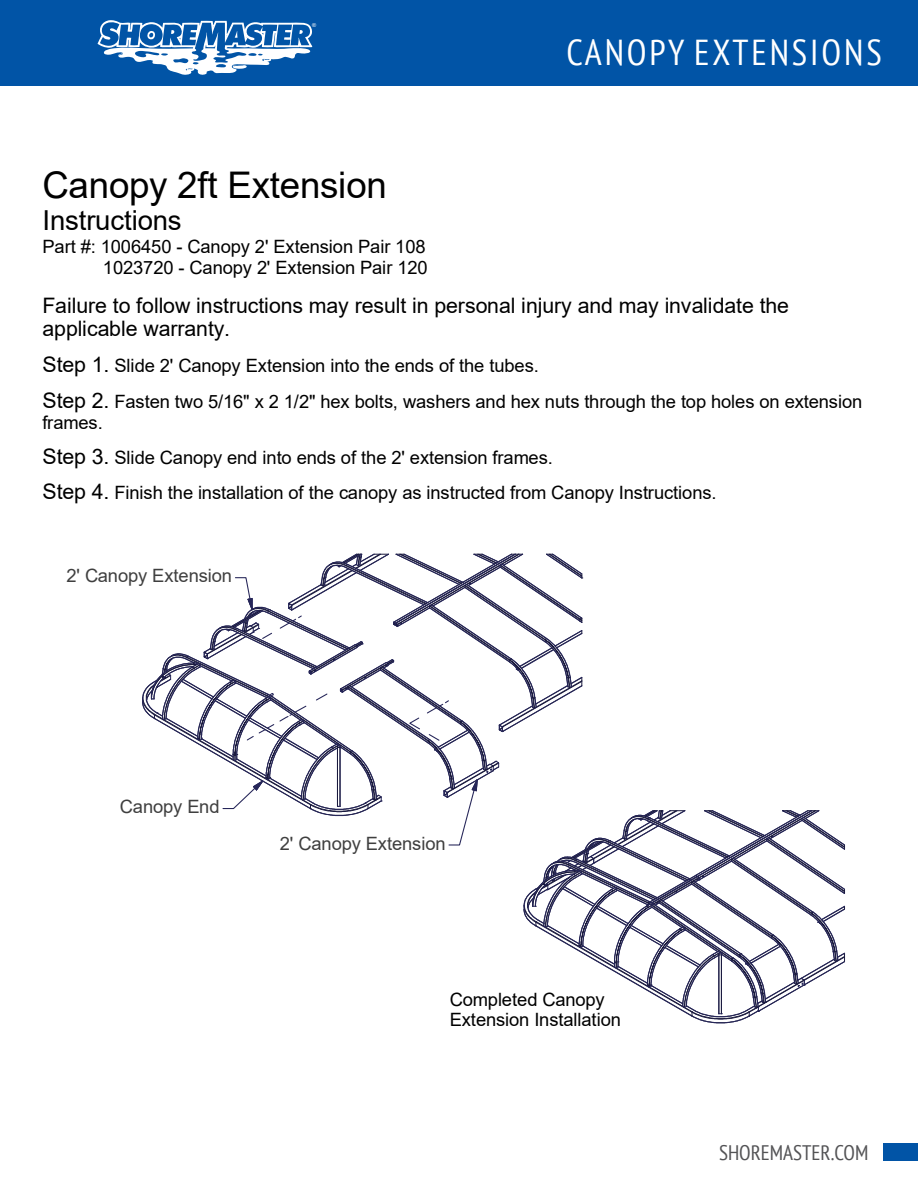
<style>
.page{position:relative;width:918px;height:1188px;background:#fff}
.page>*{position:absolute;margin:0;border:0;box-sizing:border-box;transform-origin:0 0}
.t1{font:36.75px "Arial";letter-spacing:-.005em;color:#000}
.t2{font:condensed 36px "PT Sans";letter-spacing:.08em;color:#fff}
.t3{font:27.6px "Arial";letter-spacing:-.005em;color:#000}
.t4{font:21.3px/23.7px "Arial";letter-spacing:-.005em;color:#000}
.t5{font:condensed 21px "PT Sans";color:#535355}
.t6{font:18.3px/35.2px "Arial";letter-spacing:-.01em;color:#000}
.t7{font:18.3px "Arial";letter-spacing:-.01em;color:#3f3f3f}
.t8{font:5.4px "Arial";color:#fff}
.s1{font-size:21.3px}
</style>
<div class="page">
<div style="left:883px;top:1144px;width:35px;height:17px;background:#0154a6"></div>
<div style="left:0;top:0;width:918px;height:86px;background:#0154a6"></div>
<svg style="left:97px;top:20px;width:215px;height:55px"></svg>
<svg style="left:142px;top:553px;width:703px;height:471px"></svg>
<p class="t8" style="left:312px;top:22px;width:6px">®</p>
<p class="t1" style="left:43px;top:159px;width:346px">Canopy 2ft Extension</p>
<p class="t3" style="left:43px;top:202px;width:141px">Instructions</p>
<p class="t6" style="left:43px;top:237px;width:386px;line-height:20.5px;text-align:right">Part #: 1006450 - Canopy 2' Extension Pair 108<br>1023720 - Canopy 2' Extension Pair 120</p>
<p class="t2" style="left:547px;top:28px;width:317px">CANOPY EXTENSIONS</p>
<p class="t2" style="left:566px;top:30px;width:317px">CANOPY EXTENSIONS</p>
<p class="t4" style="left:43px;top:293px;width:748px">Failure to follow instructions may result in personal injury and may invalidate the applicable warranty.</p>
<p class="t6" style="left:43px;top:348px;width:821px;line-height:35.7px"><span class="s1">Step 1.</span> Slide 2' Canopy Extension into the ends of the tubes.<br><span class="s1">Step 2.</span> Fasten two 5/16" x 2 1/2" hex bolts, washers and hex nuts through the top holes on extension</p>
<p class="t6" style="left:42px;top:405px;width:676px">frames.<br><span class="s1">Step 3.</span> Slide Canopy end into ends of the 2' extension frames.<br><span class="s1">Step 4.</span> Finish the installation of the canopy as instructed from Canopy Instructions.</p>
<p class="t7" style="left:66px;top:563px;width:167px">2' Canopy Extension</p>
<p class="t7" style="left:120px;top:794px;width:101px">Canopy End</p>
<p class="t7" style="left:280px;top:831px;width:167px">2' Canopy Extension</p>
<p class="t6" style="left:450px;top:990px;width:173px;line-height:20.2px">Completed Canopy<br>Extension Installation</p>
<p class="t5" style="left:719px;top:1139px;width:151px">SHOREMASTER.COM</p>
</div>
